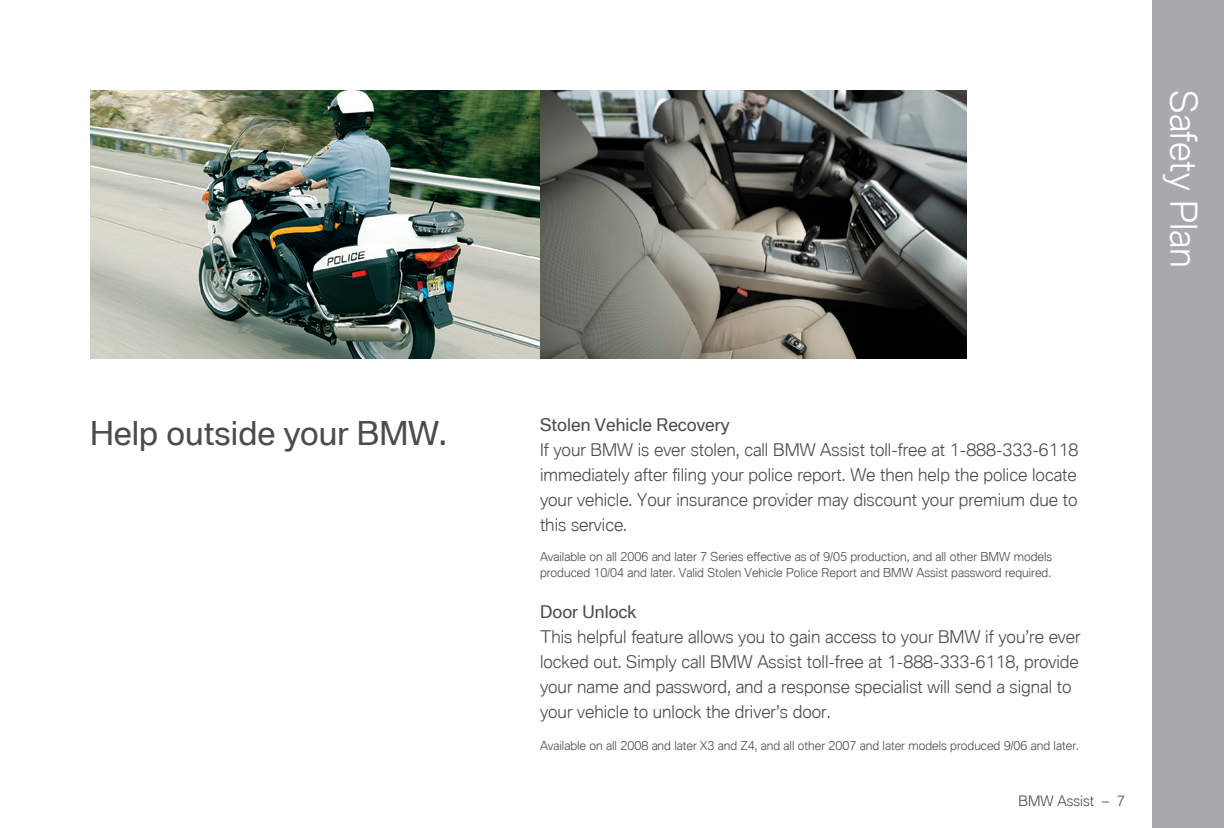
<style>
.page{position:relative;width:1224px;height:828px;background:#fff}
.page>*{position:absolute;margin:0;border:0;box-sizing:border-box;transform-origin:0 0}
.t1{font:300 36px "BMW Type Global Pro";color:#fff}
.t2{font:32px "BMW Type Global Pro";color:#4b4c4d}
.t3{font:300 17px/25px "BMW Type Global Pro";color:#4b4c4d;text-align:justify}
.t4{font:17px "BMW Type Global Pro";color:#4b4c4d}
.t5{font:300 14px "BMW Type Global Pro";color:#4b4c4d}
.t6{font:300 12px/16px "BMW Type Global Pro";color:#4b4c4d}
</style>
<div class="page">
<div style="left:1152px;top:0;width:72px;height:828px;background:#a8a9ad"></div>
<img style="left:90px;top:90px;width:450px;height:268px">
<svg style="left:540px;top:90px;width:427px;height:268px;background:#676863"></svg>
<p class="t2" style="left:90px;top:410px;width:358px">Help outside your BMW.</p>
<p class="t1" style="left:1209px;top:90px;width:180px;rotate:90deg">Safety Plan</p>
<p class="t4" style="left:540px;top:412px;width:191px">Stolen Vehicle Recovery</p>
<p class="t3" style="left:540px;top:438px;width:540px">If your BMW is ever stolen, call BMW Assist toll-free at 1-888-333-6118 immediately after filing your police report. We then help the police locate your vehicle. Your insurance provider may discount your premium due to this service.</p>
<p class="t6" style="left:540px;top:549px;width:514px">Available on all 2006 and later 7 Series effective as of 9/05 production, and all other BMW models produced 10/04 and later. Valid Stolen Vehicle Police Report and BMW Assist password required.</p>
<p class="t4" style="left:540px;top:599px;width:98px">Door Unlock</p>
<p class="t3" style="left:540px;top:625px;width:542px;text-align:left">This helpful feature allows you to gain access to your BMW if you’re ever locked out. Simply call BMW Assist toll-free at 1-888-333-6118, provide your name and password, and a response specialist will send a signal to your vehicle to unlock the driver’s door.</p>
<p class="t6" style="left:540px;top:738px;width:540px">Available on all 2008 and later X3 and Z4, and all other 2007 and later models produced 9/06 and later.</p>
<p class="t5" style="left:1019px;top:791px;width:108px">BMW Assist – 7</p>
</div>
